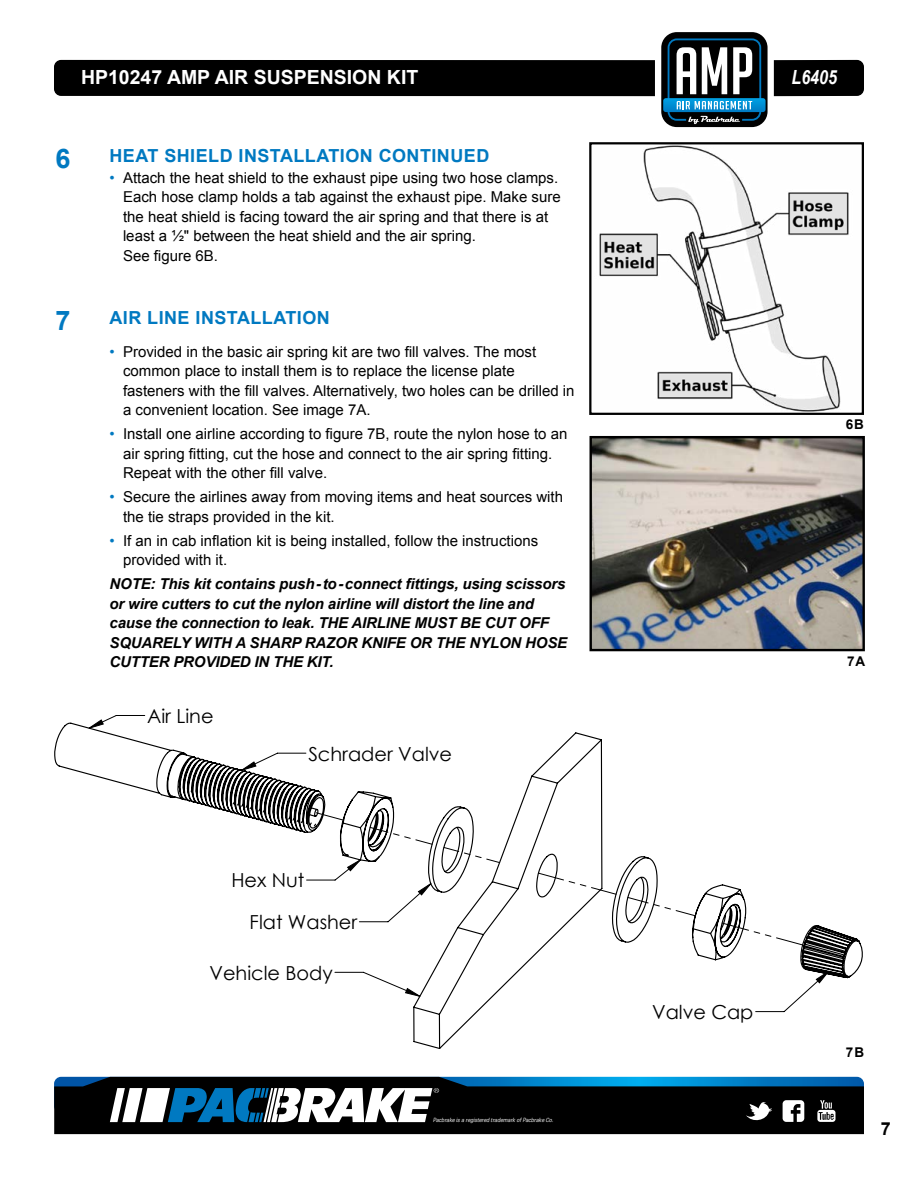
<style>
.page{position:relative;width:918px;height:1188px;background:#fff}
.page>*{position:absolute;margin:0;border:0;box-sizing:border-box;transform-origin:0 0}
.t1{font:700 27px "Arial";color:#0079c1}
.t2{font:700 19.5px "Arial";color:#fff}
.t3{font:italic 700 19.5px "Arial Narrow";color:#fff}
.t4{font:19.35px/41.8px "Century Gothic";color:#000}
.t5{font:700 18px "Arial";letter-spacing:.025em;color:#0079c1}
.t6{font:700 18px "Arial";color:#000}
.t7{font:15px/19.5px "Arial";color:#000}
.t8{font:italic 700 15px/19.5px "Arial";letter-spacing:-.01em;color:#000}
.t9{font:14.55px "Century Gothic";color:#000}
.t10{font:700 13.5px "Arial";color:#000}
.t11{font:italic 300 6px "Brown";letter-spacing:-.025em;color:#fff}
.s1{color:#0079c1}
</style>
<div class="page">
<div style="left:661px;top:32px;width:107px;height:95px;background:#000;border-radius:16px"></div>
<div style="left:54px;top:60px;width:601px;height:36px;background:#000"></div>
<div style="left:774px;top:60px;width:90px;height:36px;background:#000"></div>
<svg style="left:663px;top:38px;width:103px;height:86px"></svg>
<div style="left:54px;top:1124px;width:810px;height:10px;background:#000"></div>
<svg style="left:54px;top:1077px;width:810px;height:47px"></svg>
<img style="left:592px;top:439px;width:270px;height:209px">
<div style="left:589px;top:436px;width:276px;height:215px;border:2px solid #000"></div>
<hr style="left:19px;top:671px;width:860px;height:1px;background:#000">
<hr style="left:19px;top:671px;width:1px;height:382px;background:#000">
<hr style="left:19px;top:1187px;width:860px;height:1px;background:#000">
<hr style="left:917px;top:671px;width:1px;height:382px;background:#000">
<svg style="left:54px;top:722px;width:809px;height:327px"></svg>
<svg style="left:315px;top:812px;width:29px;height:9px"></svg>
<svg style="left:369px;top:826px;width:64px;height:19px"></svg>
<svg style="left:443px;top:846px;width:58px;height:18px"></svg>
<svg style="left:537px;top:872px;width:80px;height:23px"></svg>
<svg style="left:627px;top:896px;width:69px;height:21px"></svg>
<svg style="left:721px;top:922px;width:83px;height:24px"></svg>
<img style="left:599px;top:145px;width:250px;height:267px">
<div style="left:589px;top:142px;width:275px;height:273px;border:2px solid #000"></div>
<h2 class="t2" style="left:81px;top:65px;width:339px">HP10247 AMP AIR SUSPENSION KIT</h2>
<h2 class="t3" style="left:792px;top:63px;width:47px">L6405</h2>
<h1 class="t1" style="left:56px;top:140px;width:17px">6</h1>
<p class="t5" style="left:110px;top:144px;width:381px">HEAT SHIELD INSTALLATION CONTINUED</p>
<p class="t7" style="left:123px;top:168px;width:439px;text-indent:-14px"><span class="s1">•</span> Attach the heat shield to the exhaust pipe using two hose clamps.<br>Each hose clamp holds a tab against the exhaust pipe. Make sure the heat shield is facing toward the air spring and that there is at least a ½" between the heat shield and the air spring.<br>See figure 6B.</p>
<h1 class="t1" style="left:56px;top:302px;width:17px">7</h1>
<p class="t5" style="left:110px;top:306px;width:222px">AIR LINE INSTALLATION</p>
<p class="t7" style="left:123px;top:342px;width:453px;text-indent:-14px"><span class="s1">•</span> Provided in the basic air spring kit are two fill valves. The most common place to install them is to replace the license plate fasteners with the fill valves. Alternatively, two holes can be drilled in a convenient location. See image 7A.</p>
<p class="t7" style="left:123px;top:424px;width:446px;text-indent:-14px"><span class="s1">•</span> Install one airline according to figure 7B, route the nylon hose to an air spring fitting, cut the hose and connect to the air spring fitting.<br>Repeat with the other fill valve.</p>
<p class="t7" style="left:123px;top:487px;width:442px;text-indent:-14px"><span class="s1">•</span> Secure the airlines away from moving items and heat sources with the tie straps provided in the kit.</p>
<p class="t7" style="left:123px;top:531px;width:417px;text-indent:-14px"><span class="s1">•</span> If an in cab inflation kit is being installed, follow the instructions provided with it.</p>
<p class="t8" style="left:110px;top:575px;width:459px">NOTE: This kit contains push-to-connect fittings, using scissors or wire cutters to cut the nylon airline will distort the line and cause the connection to leak. THE AIRLINE MUST BE CUT OFF SQUARELY WITH A SHARP RAZOR KNIFE OR THE NYLON HOSE CUTTER PROVIDED IN THE KIT.</p>
<p class="t9" style="left:144px;top:524px;width:10px">2</p>
<p class="t9" style="left:292px;top:524px;width:10px">3</p>
<p class="t9" style="left:440px;top:524px;width:10px">4</p>
<p class="t4" style="left:147px;top:695px;width:68px">Air Line</p>
<p class="t4" style="left:308px;top:732px;width:145px">Schrader Valve</p>
<p class="t10" style="left:846px;top:416px;width:20px">6B</p>
<p class="t10" style="left:847px;top:652px;width:20px">7A</p>
<p class="t4" style="left:250px;top:859px;width:109px;text-indent:-18px">Hex Nut<br>Flat Washer</p>
<p class="t4" style="left:210px;top:951px;width:125px">Vehicle Body</p>
<p class="t11" style="left:433px;top:1117px;width:122px">Pacbrake is a registered trademark of Pacbrake Co.</p>
<p class="t4" style="left:652px;top:991px;width:103px">Valve Cap</p>
<p class="t10" style="left:846px;top:1043px;width:20px">7B</p>
<p class="t6" style="left:881px;top:1117px;width:12px">7</p>
</div>
